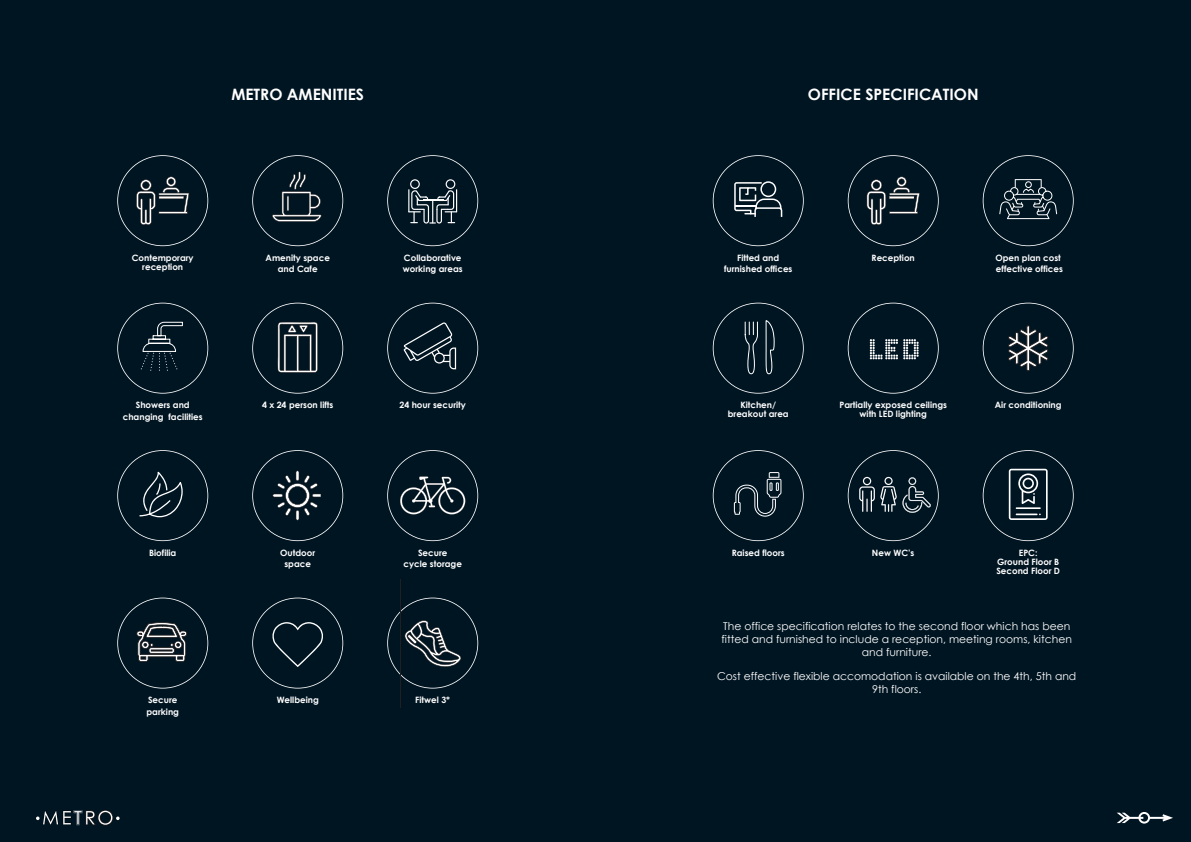
<style>
.page{position:relative;width:1191px;height:842px;background:#001522}
.page>*{position:absolute;margin:0;border:0;box-sizing:border-box;transform-origin:0 0}
.t1{font:700 15.7px "Century Gothic";color:#fff}
.t2{font:10.8px/12.9px "Century Gothic";color:#fff;text-align:center}
.t3{font:700 8.7px/11.6px "Century Gothic";color:#fff;text-align:center}
</style>
<div class="page">
<svg style="left:36px;top:810px;width:84px;height:15px"></svg>
<svg style="left:1117px;top:812px;width:56px;height:11px"></svg>
<svg style="left:117px;top:155px;width:91px;height:91px"></svg>
<svg style="left:252px;top:155px;width:91px;height:91px"></svg>
<svg style="left:387px;top:155px;width:91px;height:91px"></svg>
<svg style="left:117px;top:303px;width:91px;height:91px"></svg>
<svg style="left:252px;top:303px;width:91px;height:91px"></svg>
<svg style="left:387px;top:303px;width:91px;height:91px"></svg>
<svg style="left:117px;top:450px;width:91px;height:91px"></svg>
<svg style="left:252px;top:450px;width:91px;height:91px"></svg>
<svg style="left:387px;top:450px;width:91px;height:91px"></svg>
<svg style="left:117px;top:598px;width:91px;height:90px"></svg>
<svg style="left:252px;top:598px;width:91px;height:90px"></svg>
<hr style="left:401px;top:580px;width:1px;height:128px;background:#231f20">
<svg style="left:387px;top:598px;width:91px;height:90px"></svg>
<svg style="left:847px;top:155px;width:91px;height:91px"></svg>
<svg style="left:713px;top:155px;width:90px;height:91px"></svg>
<svg style="left:982px;top:155px;width:91px;height:91px"></svg>
<svg style="left:713px;top:303px;width:90px;height:91px"></svg>
<svg style="left:847px;top:303px;width:91px;height:91px"></svg>
<svg style="left:982px;top:303px;width:91px;height:91px"></svg>
<svg style="left:847px;top:450px;width:91px;height:91px"></svg>
<svg style="left:713px;top:450px;width:90px;height:91px"></svg>
<svg style="left:982px;top:450px;width:91px;height:91px"></svg>
<h1 class="t1" style="left:231px;top:85px;width:134px">METRO AMENITIES</h1>
<h1 class="t1" style="left:808px;top:85px;width:172px">OFFICE SPECIFICATION</h1>
<p class="t3" style="left:132px;top:253px;width:63px;line-height:9.2px">Contemporary reception</p>
<p class="t3" style="left:265px;top:251px;width:66px">Amenity space and Cafe</p>
<p class="t3" style="left:403px;top:251px;width:61px;text-align:left">Collaborative working areas</p>
<p class="t3" style="left:724px;top:251px;width:70px">Fitted and furnished offices</p>
<p class="t3" style="left:871px;top:251px;width:45px">Reception</p>
<p class="t3" style="left:995px;top:251px;width:69px;text-align:left">Open plan cost effective offices</p>
<p class="t3" style="left:123px;top:399px;width:81px">Showers and changing facilities</p>
<p class="t3" style="left:262px;top:399px;width:73px">4 x 24 person lifts</p>
<p class="t3" style="left:399px;top:399px;width:68px">24 hour security</p>
<p class="t3" style="left:728px;top:400px;width:62px;line-height:9.2px">Kitchen/ breakout area</p>
<p class="t3" style="left:839px;top:400px;width:109px;line-height:9.2px">Partially exposed ceilings with LED lighting</p>
<p class="t3" style="left:994px;top:399px;width:68px">Air conditioning</p>
<p class="t3" style="left:149px;top:546px;width:29px">Biofilia</p>
<p class="t3" style="left:280px;top:546px;width:36px">Outdoor space</p>
<p class="t3" style="left:403px;top:546px;width:60px">Secure<br>cycle storage</p>
<p class="t3" style="left:731px;top:546px;width:54px">Raised floors</p>
<p class="t3" style="left:872px;top:546px;width:44px">New WC’s</p>
<p class="t3" style="left:996px;top:548px;width:65px;line-height:9.2px">EPC:<br>Ground Floor B<br>Second Floor D</p>
<p class="t2" style="left:721px;top:620px;width:352px">The office specification relates to the second floor which has been fitted and furnished to include a reception, meeting rooms, kitchen and furniture.</p>
<p class="t2" style="left:717px;top:670px;width:361px">Cost effective flexible accomodation is available on the 4th, 5th and<br>9th floors.</p>
<p class="t3" style="left:146px;top:694px;width:34px;text-align:left">Secure parking</p>
<p class="t3" style="left:277px;top:694px;width:44px">Wellbeing</p>
<p class="t3" style="left:415px;top:694px;width:36px">Fitwel 3*</p>
</div>
